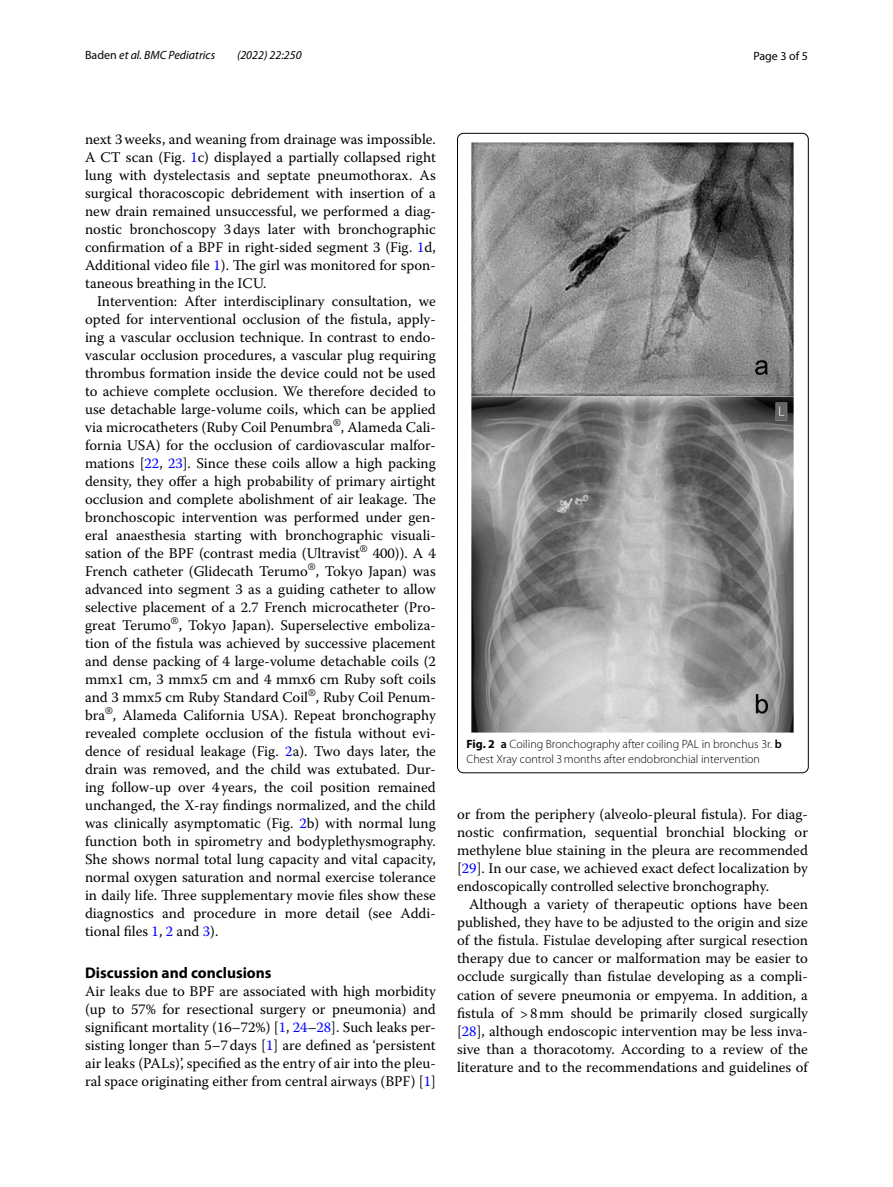
<style>
.page{position:relative;width:893px;height:1187px;background:#fff}
.page>*{position:absolute;margin:0;border:0;box-sizing:border-box;transform-origin:0 0}
.t1{font:700 15.45px "Myriad Pro";color:#000}
.t2{font:14.7px/18px "Warnock Pro";color:#000;text-align:justify}
.t3{font:300 12px/15px "Myriad Pro";color:#000}
.t4{font:italic 12px "Myriad Pro";color:#000}
.t5{font:12px "Myriad Pro";color:#000}
.s1{font-style:normal}
.s2{color:#00f}
.s3{font-weight:700}
.s4{font-weight:600}
</style>
<div class="page">
<img style="left:472px;top:142px;width:322px;height:590px">
<p class="t4" style="left:85px;top:48px;width:132px"><span class="s1">Baden</span> et al. BMC Pediatrics</p>
<p class="t4" style="left:237px;top:48px;width:66px">(2022) 22:250</p>
<p class="t5" style="left:753px;top:48px;width:56px">Page 3 of 5</p>
<p class="t2" style="left:85px;top:130px;width:352px">next 3weeks, and weaning from drainage was impossible.<br>A CT scan (Fig. <span class="s2">1</span>c) displayed a partially collapsed right lung with dystelectasis and septate pneumothorax. As surgical thoracoscopic debridement with insertion of a new drain remained unsuccessful, we performed a diag&shy;nostic bronchoscopy 3days later with bronchographic confirmation of a BPF in right-sided segment 3 (Fig. <span class="s2">1</span>d, Additional video file <span class="s2">1</span>). The girl was monitored for spon&shy;taneous breathing in the ICU.</p>
<p class="t2" style="left:85px;top:292px;width:352px;text-indent:12px">Intervention: After interdisciplinary consultation, we opted for interventional occlusion of the fistula, apply&shy;ing a vascular occlusion technique. In contrast to endo&shy;vascular occlusion procedures, a vascular plug requiring thrombus formation inside the device could not be used to achieve complete occlusion. We therefore decided to use detachable large-volume coils, which can be applied via microcatheters (Ruby Coil Penumbra<sup>®</sup>, Alameda Cali&shy;fornia USA) for the occlusion of cardiovascular malfor&shy;mations [<span class="s2">22</span>, <span class="s2">23</span>]. Since these coils allow a high packing density, they offer a high probability of primary airtight occlusion and complete abolishment of air leakage. The bronchoscopic intervention was performed under gen&shy;eral anaesthesia starting with bronchographic visuali&shy;sation of the BPF (contrast media (Ultravist<sup>®</sup> 400)). A 4<br>French catheter (Glidecath Terumo<sup>®</sup>, Tokyo Japan) was advanced into segment 3 as a guiding catheter to allow selective placement of a 2.7 French microcatheter (Pro&shy;great Terumo<sup>®</sup>, Tokyo Japan). Superselective emboliza&shy;tion of the fistula was achieved by successive placement and dense packing of 4 large-volume detachable coils (2 mmx1 cm, 3 mmx5 cm and 4 mmx6 cm Ruby soft coils and 3 mmx5 cm Ruby Standard Coil<sup>®</sup>, Ruby Coil Penum&shy;bra<sup>®</sup>, Alameda California USA). Repeat bronchography revealed complete occlusion of the fistula without evi&shy;dence of residual leakage (Fig. <span class="s2">2</span>a). Two days later, the drain was removed, and the child was extubated. Dur&shy;ing follow-up over 4years, the coil position remained unchanged, the X-ray findings normalized, and the child was clinically asymptomatic (Fig. <span class="s2">2</span>b) with normal lung function both in spirometry and bodyplethysmography.<br>She shows normal total lung capacity and vital capacity, normal oxygen saturation and normal exercise tolerance in daily life. Three supplementary movie files show these diagnostics and procedure in more detail (see Addi&shy;tional files <span class="s2">1</span>, <span class="s2">2</span> and <span class="s2">3</span>).</p>
<p class="t1" style="left:85px;top:962px;width:188px">Discussion and conclusions</p>
<p class="t2" style="left:85px;top:981px;width:352px">Air leaks due to BPF are associated with high morbidity (up to 57% for resectional surgery or pneumonia) and significant mortality (16–72%) [<span class="s2">1</span>, <span class="s2">24</span>–<span class="s2">28</span>]. Such leaks per&shy;sisting longer than 5–7days [<span class="s2">1</span>] are defined as ‘persistent air leaks (PALs)’, specified as the entry of air into the pleu&shy;ral space originating either from central airways (BPF) [<span class="s2">1</span>]</p>
<p class="t3" style="left:466px;top:736px;width:317px"><span class="s3">Fig. 2</span> <span class="s4">a</span> Coiling Bronchography after coiling PAL in bronchus 3r. <span class="s4">b<br></span>Chest Xray control 3months after endobronchial intervention</p>
<p class="t2" style="left:457px;top:805px;width:352px">or from the periphery (alveolo-pleural fistula). For diag&shy;nostic confirmation, sequential bronchial blocking or methylene blue staining in the pleura are recommended [<span class="s2">29</span>]. In our case, we achieved exact defect localization by endoscopically controlled selective bronchography.</p>
<p class="t2" style="left:457px;top:895px;width:352px;text-indent:12px">Although a variety of therapeutic options have been published, they have to be adjusted to the origin and size of the fistula. Fistulae developing after surgical resection therapy due to cancer or malformation may be easier to occlude surgically than fistulae developing as a compli&shy;cation of severe pneumonia or empyema. In addition, a fistula of &gt;8mm should be primarily closed surgically [<span class="s2">28</span>], although endoscopic intervention may be less inva&shy;sive than a thoracotomy. According to a review of the literature and to the recommendations and guidelines of</p>
</div>
